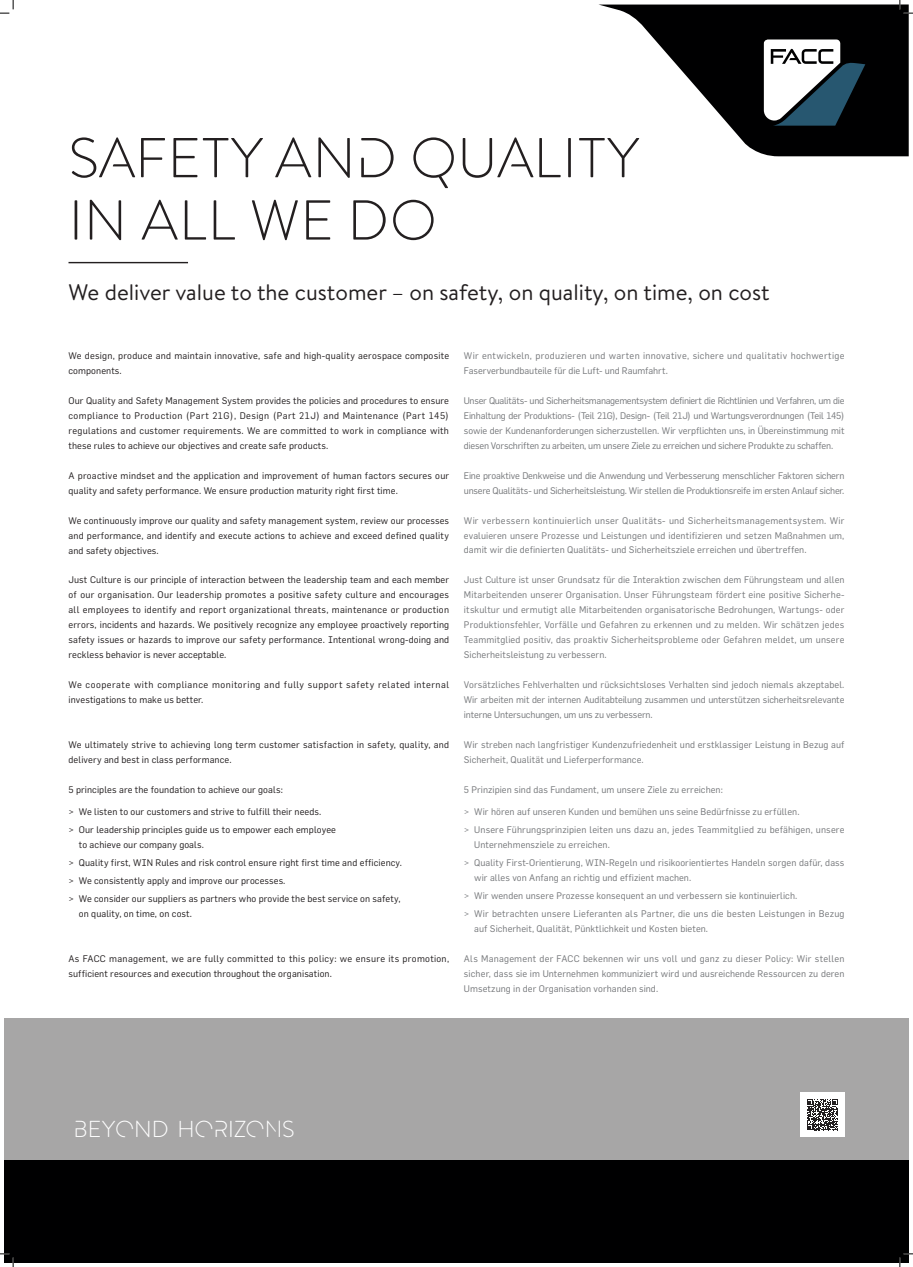
<style>
.page{position:relative;width:913px;height:1267px;background:#fff}
.page>*{position:absolute;margin:0;border:0;box-sizing:border-box;transform-origin:0 0}
.t1{font:56.06px/62.3px "FACC Aerospace";letter-spacing:.02em;color:#231f20}
.t2{font:23.06px "FACC Aerospace";letter-spacing:-.005em;color:#fff}
.t3{font:22.44px "Brandon Text";color:#231f20}
.t4{font:9.38px/14.9px "Flama";letter-spacing:.005em;color:#76787b;text-align:justify}
.t5{font:9.38px/14.9px "Flama";letter-spacing:.01em;color:#231f20}
.t6{font:9.38px/14.9px "Flama";letter-spacing:-.02em;color:#76787b}
.t7{font:9.38px/14.9px "Flama";letter-spacing:.025em;color:#76787b}
.t8{font:9.38px/14.9px "Flama";letter-spacing:.05em;color:#231f20}
</style>
<div class="page">
<div style="left:4px;top:1018px;width:904px;height:141px;background:#a7a6a6"></div>
<div style="left:4px;top:1159px;width:904px;height:103px;background:#000001"></div>
<hr style="left:68px;top:262px;width:120px;height:1px;background:#231f20">
<svg style="left:599px;top:4px;width:309px;height:152px;fill:#000001"></svg>
<svg style="left:763px;top:39px;width:101px;height:87px"></svg>
<div style="left:799px;top:1092px;width:45px;height:45px;background:#fff"></div>
<svg style="left:807px;top:1099px;width:30px;height:31px"></svg>
<svg style="left:0;top:0;width:14px;height:14px"></svg>
<svg style="left:0;top:1253px;width:14px;height:13px"></svg>
<svg style="left:899px;top:0;width:13px;height:14px"></svg>
<svg style="left:899px;top:1253px;width:13px;height:13px"></svg>
<h1 class="t1" style="left:68px;top:125px;width:571px">SAFETY AND QUALITY<br>IN ALL WE DO</h1>
<h3 class="t3" style="left:68px;top:277px;width:702px">We deliver value to the customer – on safety, on quality, on time, on cost</h3>
<p class="t5" style="left:68px;top:348px;width:382px">We design, produce and maintain innovative, safe and high-quality aerospace composite components.</p>
<p class="t5" style="left:68px;top:393px;width:382px;text-align:justify">Our Quality and Safety Management System provides the policies and procedures to ensure compliance to Production (Part 21G), Design (Part 21J) and Maintenance (Part 145) regulations and customer requirements. We are committed to work in compliance with these rules to achieve our objectives and create safe products.</p>
<p class="t5" style="left:68px;top:467px;width:382px">A proactive mindset and the application and improvement of human factors secures our quality and safety performance. We ensure production maturity right first time.</p>
<p class="t5" style="left:68px;top:512px;width:382px;text-align:justify">We continuously improve our quality and safety management system, review our processes and performance, and identify and execute actions to achieve and exceed defined quality and safety objectives.</p>
<p class="t5" style="left:68px;top:572px;width:382px;text-align:justify">Just Culture is our principle of interaction between the leadership team and each member of our organisation. Our leadership promotes a positive safety culture and encourages all employees to identify and report organizational threats, maintenance or production errors, incidents and hazards. We positively recognize any employee proactively reporting safety issues or hazards to improve our safety performance. Intentional wrong-doing and reckless behavior is never acceptable.</p>
<p class="t8" style="left:68px;top:677px;width:382px">We cooperate with compliance monitoring and fully support safety related internal investigations to make us better.</p>
<p class="t5" style="left:68px;top:737px;width:382px">We ultimately strive to achieving long term customer satisfaction in safety, quality, and delivery and best in class performance.</p>
<p class="t5" style="left:68px;top:781px;width:216px">5 principles are the foundation to achieve our goals:</p>
<p class="t5" style="left:68px;top:802px;width:269px;line-height:17.9px">&gt; We listen to our customers and strive to fulfill their needs.<br>&gt; Our leadership principles guide us to empower each employee</p>
<p class="t5" style="left:68px;top:835px;width:335px;line-height:17.9px;text-indent:10px">to achieve our company goals.<br>&gt; Quality first, WIN Rules and risk control ensure right first time and efficiency. &gt; We consistently apply and improve our processes.<br>&gt; We consider our suppliers as partners who provide the best service on safety,</p>
<p class="t5" style="left:79px;top:905px;width:114px">on quality, on time, on cost.</p>
<p class="t5" style="left:68px;top:950px;width:382px">As FACC management, we are fully committed to this policy: we ensure its promotion, sufficient resources and execution throughout the organisation.</p>
<p class="t7" style="left:463px;top:348px;width:382px">Wir entwickeln, produzieren und warten innovative, sichere und qualitativ hochwertige<br>Faserverbundbauteile für die Luft- und Raumfahrt.</p>
<p class="t4" style="left:463px;top:393px;width:382px">Unser Qualitäts- und Sicherheitsmanagementsystem definiert die Richtlinien und Verfahren, um die Einhaltung der Produktions- (Teil 21G), Design- (Teil 21J) und Wartungsverordnungen (Teil 145) sowie der Kundenanforderungen sicherzustellen. Wir verpflichten uns, in Übereinstimmung mit diesen Vorschriften zu arbeiten, um unsere Ziele zu erreichen und sichere Produkte zu schaffen.</p>
<p class="t6" style="left:463px;top:467px;width:382px">Eine proaktive Denkweise und die Anwendung und Verbesserung menschlicher Faktoren sichern unsere Qualitäts- und Sicherheitsleistung. Wir stellen die Produktionsreife im ersten Anlauf sicher.</p>
<p class="t4" style="left:463px;top:512px;width:382px">Wir verbessern kontinuierlich unser Qualitäts- und Sicherheitsmanagementsystem. Wir evaluieren unsere Prozesse und Leistungen und identifizieren und setzen Maßnahmen um, damit wir die definierten Qualitäts- und Sicherheitsziele erreichen und übertreffen.</p>
<p class="t4" style="left:463px;top:572px;width:382px">Just Culture ist unser Grundsatz für die Interaktion zwischen dem Führungsteam und allen Mitarbeitenden unserer Organisation. Unser Führungsteam fördert eine positive Sicherhe&shy;itskultur und ermutigt alle Mitarbeitenden organisatorische Bedrohungen, Wartungs- oder Produktionsfehler, Vorfälle und Gefahren zu erkennen und zu melden. Wir schätzen jedes Teammitglied positiv, das proaktiv Sicherheitsprobleme oder Gefahren meldet, um unsere Sicherheitsleistung zu verbessern.</p>
<p class="t4" style="left:463px;top:677px;width:382px">Vorsätzliches Fehlverhalten und rücksichtsloses Verhalten sind jedoch niemals akzeptabel.<br>Wir arbeiten mit der internen Auditabteilung zusammen und unterstützen sicherheitsrelevante interne Untersuchungen, um uns zu verbessern.</p>
<p class="t4" style="left:463px;top:737px;width:382px">Wir streben nach langfristiger Kundenzufriedenheit und erstklassiger Leistung in Bezug auf<br>Sicherheit, Qualität und Lieferperformance.</p>
<p class="t4" style="left:463px;top:781px;width:260px">5 Prinzipien sind das Fundament, um unsere Ziele zu erreichen:</p>
<p class="t4" style="left:463px;top:802px;width:382px;line-height:17.9px">&gt; Wir hören auf unseren Kunden und bemühen uns seine Bedürfnisse zu erfüllen.<br>&gt; Unsere Führungsprinzipien leiten uns dazu an, jedes Teammitglied zu befähigen, unsere</p>
<p class="t4" style="left:463px;top:835px;width:382px;line-height:17.9px;text-indent:10px">Unternehmensziele zu erreichen.<br>&gt; Quality First-Orientierung, WIN-Regeln und risikoorientiertes Handeln sorgen dafür, dass</p>
<p class="t4" style="left:463px;top:868px;width:382px;line-height:17.9px;text-align:left;text-indent:10px">wir alles von Anfang an richtig und effizient machen.<br>&gt; Wir wenden unsere Prozesse konsequent an und verbessern sie kontinuierlich.<br>&gt; Wir betrachten unsere Lieferanten als Partner, die uns die besten Leistungen in Bezug</p>
<p class="t4" style="left:474px;top:920px;width:235px">auf Sicherheit, Qualität, Pünktlichkeit und Kosten bieten.</p>
<p class="t4" style="left:463px;top:950px;width:382px">Als Management der FACC bekennen wir uns voll und ganz zu dieser Policy: Wir stellen sicher, dass sie im Unternehmen kommuniziert wird und ausreichende Ressourcen zu deren Umsetzung in der Organisation vorhanden sind.</p>
<h2 class="t2" style="left:74px;top:1113px;width:222px">BEYOND HORIZONS</h2>
</div>
